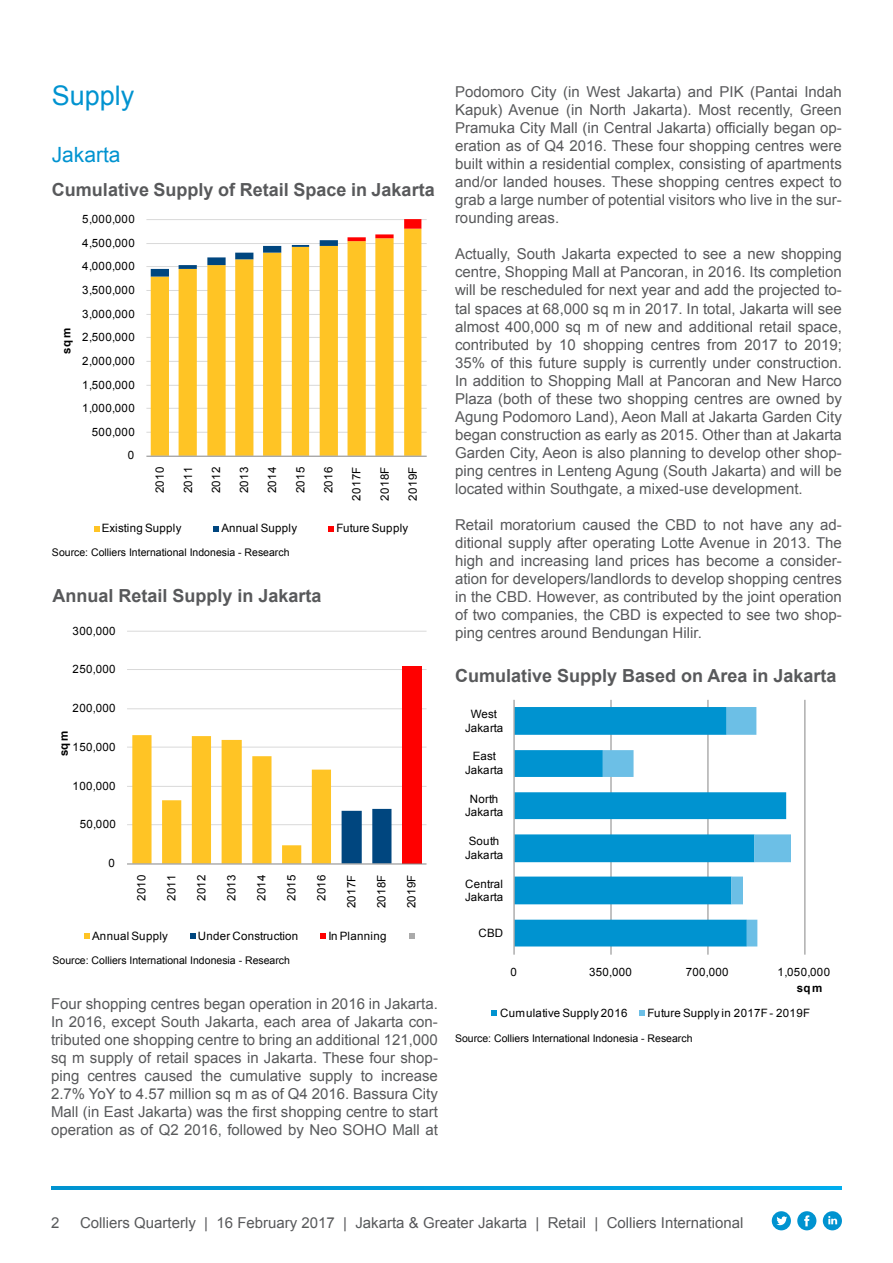
<style>
.page{position:relative;width:893px;height:1263px;background:#fff}
.page>*{position:absolute;margin:0;border:0;box-sizing:border-box;transform-origin:0 0}
.t1{font:27px "Arial";color:#0093d0}
.t2{font:21px "Arial";color:#0093d0}
.t3{font:700 18px "Arial";color:#58595b}
.t4{font:15px/18px "Arial";color:#58595b;text-align:justify}
.t5{font:11.55px/13.4px "Arial";letter-spacing:.025em;color:#000}
.t6{font:11.55px/13.4px "Arial";color:#000;text-align:center}
.t7{font:700 11.55px "Arial";color:#000}
.t8{font:10.5px "Arial";color:#000}
</style>
<div class="page">
<svg style="left:51px;top:1186px;width:791px;height:4px;background:#009edd"></svg>
<div style="left:797px;top:1211px;width:19px;height:19px;background:#0093d0;border-radius:50%"></div>
<svg style="left:804px;top:1215px;width:5px;height:11px"></svg>
<svg style="left:823px;top:1211px;width:19px;height:19px"></svg>
<svg style="left:828px;top:1216px;width:9px;height:8px"></svg>
<div style="left:772px;top:1211px;width:19px;height:19px;background:#0093d0;border-radius:50%"></div>
<svg style="left:776px;top:1216px;width:11px;height:9px"></svg>
<hr style="left:146px;top:432px;width:281px;height:1px;background:#d9d9d9">
<hr style="left:146px;top:408px;width:281px;height:1px;background:#d9d9d9">
<hr style="left:146px;top:385px;width:281px;height:1px;background:#d9d9d9">
<hr style="left:146px;top:361px;width:281px;height:1px;background:#d9d9d9">
<hr style="left:146px;top:337px;width:281px;height:1px;background:#d9d9d9">
<hr style="left:146px;top:314px;width:281px;height:1px;background:#d9d9d9">
<hr style="left:146px;top:290px;width:281px;height:1px;background:#d9d9d9">
<hr style="left:146px;top:266px;width:281px;height:1px;background:#d9d9d9">
<hr style="left:146px;top:243px;width:281px;height:1px;background:#d9d9d9">
<hr style="left:146px;top:219px;width:281px;height:1px;background:#d9d9d9">
<svg style="left:151px;top:241px;width:270px;height:215px;fill:#ffc425"></svg>
<svg style="left:151px;top:240px;width:187px;height:37px"></svg>
<svg style="left:347px;top:219px;width:74px;height:22px"></svg>
<hr style="left:146px;top:456px;width:281px;height:1px;background:#868686">
<svg style="left:94px;top:526px;width:6px;height:5px"></svg>
<svg style="left:213px;top:526px;width:6px;height:5px"></svg>
<svg style="left:328px;top:526px;width:6px;height:5px"></svg>
<hr style="left:127px;top:824px;width:300px;height:1px;background:#d9d9d9">
<hr style="left:127px;top:786px;width:300px;height:1px;background:#d9d9d9">
<hr style="left:127px;top:747px;width:300px;height:1px;background:#d9d9d9">
<hr style="left:127px;top:708px;width:300px;height:1px;background:#d9d9d9">
<hr style="left:127px;top:669px;width:300px;height:1px;background:#d9d9d9">
<hr style="left:127px;top:631px;width:300px;height:1px;background:#d9d9d9">
<svg style="left:132px;top:735px;width:199px;height:128px"></svg>
<svg style="left:342px;top:809px;width:49px;height:54px"></svg>
<div style="left:402px;top:666px;width:19px;height:197px;background:#f00"></div>
<hr style="left:127px;top:863px;width:300px;height:1px;background:#868686">
<svg style="left:84px;top:933px;width:6px;height:6px"></svg>
<svg style="left:190px;top:933px;width:6px;height:6px"></svg>
<svg style="left:320px;top:933px;width:6px;height:6px"></svg>
<svg style="left:409px;top:933px;width:6px;height:6px"></svg>
<hr style="left:610px;top:700px;width:1px;height:255px;background:#868686">
<hr style="left:707px;top:700px;width:1px;height:255px;background:#868686">
<hr style="left:804px;top:700px;width:1px;height:255px;background:#868686">
<svg style="left:515px;top:707px;width:88px;height:239px;fill:#0093d0"></svg>
<svg style="left:603px;top:707px;width:188px;height:239px"></svg>
<hr style="left:514px;top:700px;width:1px;height:255px;background:#868686">
<svg style="left:491px;top:1010px;width:6px;height:5px"></svg>
<svg style="left:639px;top:1010px;width:6px;height:5px"></svg>
<h1 class="t1" style="left:52px;top:77px;width:84px">Supply</h1>
<h2 class="t2" style="left:52px;top:140px;width:70px">Jakarta</h2>
<p class="t3" style="left:52px;top:177px;width:384px">Cumulative Supply of Retail Space in Jakarta</p>
<p class="t5" style="left:82px;top:212px;width:54px">5,000,000</p>
<p class="t5" style="left:82px;top:236px;width:54px">4,500,000</p>
<p class="t5" style="left:82px;top:260px;width:54px">4,000,000</p>
<p class="t5" style="left:82px;top:283px;width:54px">3,500,000</p>
<p class="t7" style="left:58px;top:354px;width:27px;rotate:-90deg">sq m</p>
<p class="t5" style="left:82px;top:307px;width:54px">3,000,000</p>
<p class="t5" style="left:82px;top:330px;width:54px">2,500,000</p>
<p class="t5" style="left:82px;top:354px;width:54px">2,000,000</p>
<p class="t5" style="left:82px;top:378px;width:54px">1,500,000</p>
<p class="t5" style="left:82px;top:401px;width:54px">1,000,000</p>
<p class="t5" style="left:92px;top:425px;width:44px">500,000</p>
<p class="t5" style="left:128px;top:449px;width:8px">0</p>
<p class="t5" style="left:153px;top:493px;width:28px;rotate:-90deg">2010</p>
<p class="t5" style="left:181px;top:493px;width:28px;rotate:-90deg">2011</p>
<p class="t5" style="left:209px;top:493px;width:28px;rotate:-90deg">2012</p>
<p class="t5" style="left:237px;top:493px;width:28px;rotate:-90deg">2013</p>
<p class="t5" style="left:265px;top:493px;width:28px;rotate:-90deg">2014</p>
<p class="t5" style="left:294px;top:493px;width:28px;rotate:-90deg">2015</p>
<p class="t5" style="left:322px;top:493px;width:28px;rotate:-90deg">2016</p>
<p class="t5" style="left:350px;top:501px;width:35px;rotate:-90deg">2017F</p>
<p class="t5" style="left:378px;top:501px;width:35px;rotate:-90deg">2018F</p>
<p class="t5" style="left:406px;top:501px;width:35px;rotate:-90deg">2019F</p>
<p class="t5" style="left:102px;top:521px;width:81px">Existing Supply</p>
<p class="t5" style="left:221px;top:521px;width:77px">Annual Supply</p>
<p class="t5" style="left:336px;top:521px;width:73px">Future Supply</p>
<p class="t8" style="left:52px;top:545px;width:239px">Source: Colliers International Indonesia - Research</p>
<p class="t3" style="left:52px;top:583px;width:271px">Annual Retail Supply in Jakarta</p>
<p class="t5" style="left:73px;top:624px;width:44px">300,000</p>
<p class="t5" style="left:73px;top:663px;width:44px">250,000</p>
<p class="t5" style="left:73px;top:701px;width:44px">200,000</p>
<p class="t7" style="left:56px;top:756px;width:27px;rotate:-90deg">sq m</p>
<p class="t5" style="left:73px;top:740px;width:44px">150,000</p>
<p class="t5" style="left:73px;top:779px;width:44px">100,000</p>
<p class="t5" style="left:80px;top:818px;width:38px">50,000</p>
<p class="t5" style="left:108px;top:856px;width:8px">0</p>
<p class="t5" style="left:135px;top:901px;width:28px;rotate:-90deg">2010</p>
<p class="t5" style="left:165px;top:901px;width:28px;rotate:-90deg">2011</p>
<p class="t5" style="left:195px;top:901px;width:28px;rotate:-90deg">2012</p>
<p class="t5" style="left:225px;top:901px;width:28px;rotate:-90deg">2013</p>
<p class="t5" style="left:255px;top:901px;width:28px;rotate:-90deg">2014</p>
<p class="t5" style="left:285px;top:901px;width:28px;rotate:-90deg">2015</p>
<p class="t5" style="left:315px;top:901px;width:28px;rotate:-90deg">2016</p>
<p class="t5" style="left:345px;top:908px;width:35px;rotate:-90deg">2017F</p>
<p class="t5" style="left:375px;top:908px;width:35px;rotate:-90deg">2018F</p>
<p class="t5" style="left:405px;top:908px;width:35px;rotate:-90deg">2019F</p>
<p class="t5" style="left:92px;top:929px;width:77px">Annual Supply</p>
<p class="t5" style="left:198px;top:929px;width:102px">Under Construction</p>
<p class="t5" style="left:328px;top:929px;width:60px">In Planning</p>
<p class="t8" style="left:52px;top:953px;width:239px">Source: Colliers International Indonesia - Research</p>
<p class="t4" style="left:51px;top:994px;width:388px">Four shopping centres began operation in 2016 in Jakarta.<br>In 2016, except South Jakarta, each area of Jakarta con&shy;tributed one shopping centre to bring an additional 121,000 sq m supply of retail spaces in Jakarta. These four shop&shy;ping centres caused the cumulative supply to increase 2.7% YoY to 4.57 million sq m as of Q4 2016. Bassura City Mall (in East Jakarta) was the first shopping centre to start operation as of Q2 2016, followed by Neo SOHO Mall at</p>
<p class="t4" style="left:455px;top:83px;width:388px">Podomoro City (in West Jakarta) and PIK (Pantai Indah Kapuk) Avenue (in North Jakarta). Most recently, Green Pramuka City Mall (in Central Jakarta) officially began op&shy;eration as of Q4 2016. These four shopping centres were built within a residential complex, consisting of apartments and/or landed houses. These shopping centres expect to grab a large number of potential visitors who live in the sur&shy;rounding areas.</p>
<p class="t4" style="left:455px;top:245px;width:388px">Actually, South Jakarta expected to see a new shopping centre, Shopping Mall at Pancoran, in 2016. Its completion will be rescheduled for next year and add the projected to&shy;tal spaces at 68,000 sq m in 2017. In total, Jakarta will see almost 400,000 sq m of new and additional retail space, contributed by 10 shopping centres from 2017 to 2019; 35% of this future supply is currently under construction.<br>In addition to Shopping Mall at Pancoran and New Harco Plaza (both of these two shopping centres are owned by Agung Podomoro Land), Aeon Mall at Jakarta Garden City began construction as early as 2015. Other than at Jakarta Garden City, Aeon is also planning to develop other shop&shy;ping centres in Lenteng Agung (South Jakarta) and will be located within Southgate, a mixed-use development.</p>
<p class="t4" style="left:455px;top:515px;width:388px">Retail moratorium caused the CBD to not have any ad&shy;ditional supply after operating Lotte Avenue in 2013. The high and increasing land prices has become a consider&shy;ation for developers/landlords to develop shopping centres in the CBD. However, as contributed by the joint operation of two companies, the CBD is expected to see two shop&shy;ping centres around Bendungan Hilir.</p>
<p class="t3" style="left:455px;top:664px;width:383px">Cumulative Supply Based on Area in Jakarta</p>
<p class="t6" style="left:465px;top:707px;width:40px">West<br>Jakarta</p>
<p class="t6" style="left:465px;top:750px;width:40px">East<br>Jakarta</p>
<p class="t6" style="left:465px;top:792px;width:40px">North<br>Jakarta</p>
<p class="t6" style="left:465px;top:834px;width:40px">South<br>Jakarta</p>
<p class="t5" style="left:465px;top:877px;width:40px">Central<br>Jakarta</p>
<p class="t5" style="left:478px;top:926px;width:26px">CBD</p>
<p class="t5" style="left:511px;top:965px;width:8px">0</p>
<p class="t5" style="left:589px;top:965px;width:44px">350,000</p>
<p class="t5" style="left:686px;top:965px;width:44px">700,000</p>
<p class="t5" style="left:778px;top:965px;width:54px">1,050,000</p>
<p class="t7" style="left:797px;top:980px;width:27px">sq m</p>
<p class="t5" style="left:500px;top:1006px;width:129px">Cumulative Supply 2016</p>
<p class="t5" style="left:648px;top:1006px;width:164px">Future Supply in 2017F - 2019F</p>
<p class="t8" style="left:455px;top:1030px;width:239px">Source: Colliers International Indonesia - Research</p>
<p class="t4" style="left:51px;top:1214px;width:10px">2</p>
<p class="t4" style="left:80px;top:1213px;width:665px">Colliers Quarterly | 16 February 2017 | Jakarta &amp; Greater Jakarta | Retail | Colliers International</p>
</div>
